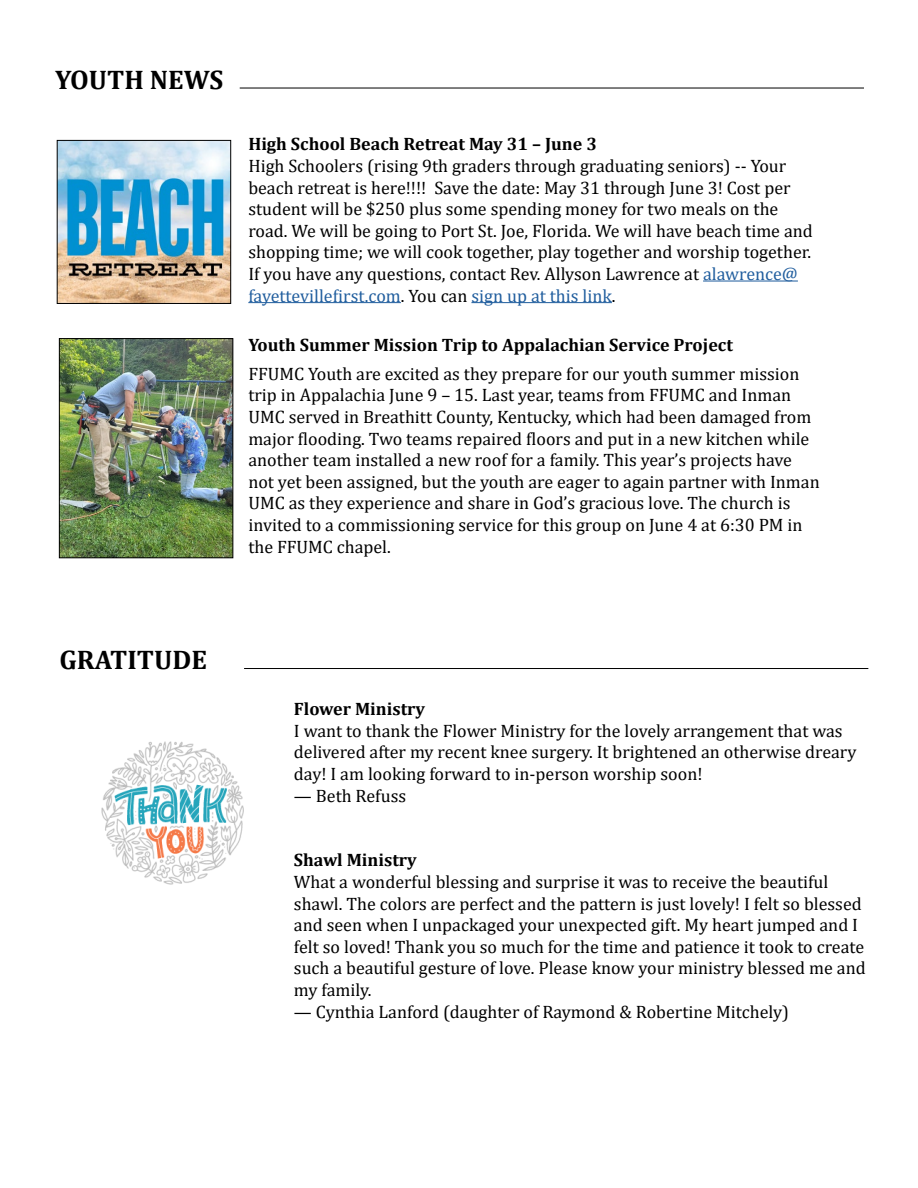
<style>
.page{position:relative;width:918px;height:1188px;background:#fff}
.page>*{position:absolute;margin:0;border:0;box-sizing:border-box;transform-origin:0 0}
.t1{font:700 27px "Cambria";color:#000}
.t2{font:18px/21.6px "Cambria";color:#000}
.t3{font:700 18px "Cambria";color:#000}
.s1{color:#215e9e}
</style>
<div class="page">
<img style="left:101px;top:741px;width:143px;height:144px">
<hr style="left:703px;top:281px;width:95px;height:1px;background:#215e9e">
<hr style="left:248px;top:302px;width:153px;height:1px;background:#215e9e">
<hr style="left:471px;top:302px;width:141px;height:1px;background:#215e9e">
<img style="left:59px;top:142px;width:170px;height:160px">
<div style="left:57px;top:140px;width:174px;height:164px;border:1px solid #000"></div>
<img style="left:61px;top:340px;width:170px;height:216px">
<div style="left:59px;top:338px;width:174px;height:220px;border:1px solid #000"></div>
<hr style="left:240px;top:88px;width:624px;height:1px;background:#000">
<hr style="left:244px;top:668px;width:624px;height:1px;background:#000">
<h1 class="t1" style="left:55px;top:60px;width:170px">YOUTH NEWS</h1>
<p class="t3" style="left:248px;top:131px;width:350px">High School Beach Retreat May 31 – June 3</p>
<p class="t2" style="left:248px;top:155px;width:566px">High Schoolers (rising 9th graders through graduating seniors) -- Your beach retreat is here!!!! Save the date: May 31 through June 3! Cost per student will be $250 plus some spending money for two meals on the road. We will be going to Port St. Joe, Florida. We will have beach time and shopping time; we will cook together, play together and worship together.<br>If you have any questions, contact Rev. Allyson Lawrence at <span class="s1">alawrence@ fayettevillefirst.com</span>. You can <span class="s1">sign up at this link</span>.</p>
<p class="t3" style="left:248px;top:333px;width:486px">Youth Summer Mission Trip to Appalachian Service Project</p>
<p class="t2" style="left:248px;top:363px;width:573px">FFUMC Youth are excited as they prepare for our youth summer mission trip in Appalachia June 9 – 15. Last year, teams from FFUMC and Inman UMC served in Breathitt County, Kentucky, which had been damaged from major flooding. Two teams repaired floors and put in a new kitchen while another team installed a new roof for a family. This year’s projects have not yet been assigned, but the youth are eager to again partner with Inman UMC as they experience and share in God’s gracious love. The church is invited to a commissioning service for this group on June 4 at 6:30 PM in the FFUMC chapel.</p>
<h1 class="t1" style="left:59px;top:641px;width:149px">GRATITUDE</h1>
<p class="t3" style="left:294px;top:696px;width:133px">Flower Ministry</p>
<p class="t2" style="left:294px;top:720px;width:564px">I want to thank the Flower Ministry for the lovely arrangement that was delivered after my recent knee surgery. It brightened an otherwise dreary day! I am looking forward to in-person worship soon!</p>
<p class="t2" style="left:294px;top:785px;width:114px">— Beth Refuss</p>
<p class="t3" style="left:294px;top:848px;width:124px">Shawl Ministry</p>
<p class="t2" style="left:294px;top:871px;width:573px">What a wonderful blessing and surprise it was to receive the beautiful shawl. The colors are perfect and the pattern is just lovely! I felt so blessed and seen when I unpackaged your unexpected gift. My heart jumped and I felt so loved! Thank you so much for the time and patience it took to create such a beautiful gesture of love. Please know your ministry blessed me and my family.</p>
<p class="t2" style="left:294px;top:1001px;width:497px">— Cynthia Lanford (daughter of Raymond &amp; Robertine Mitchely)</p>
</div>
